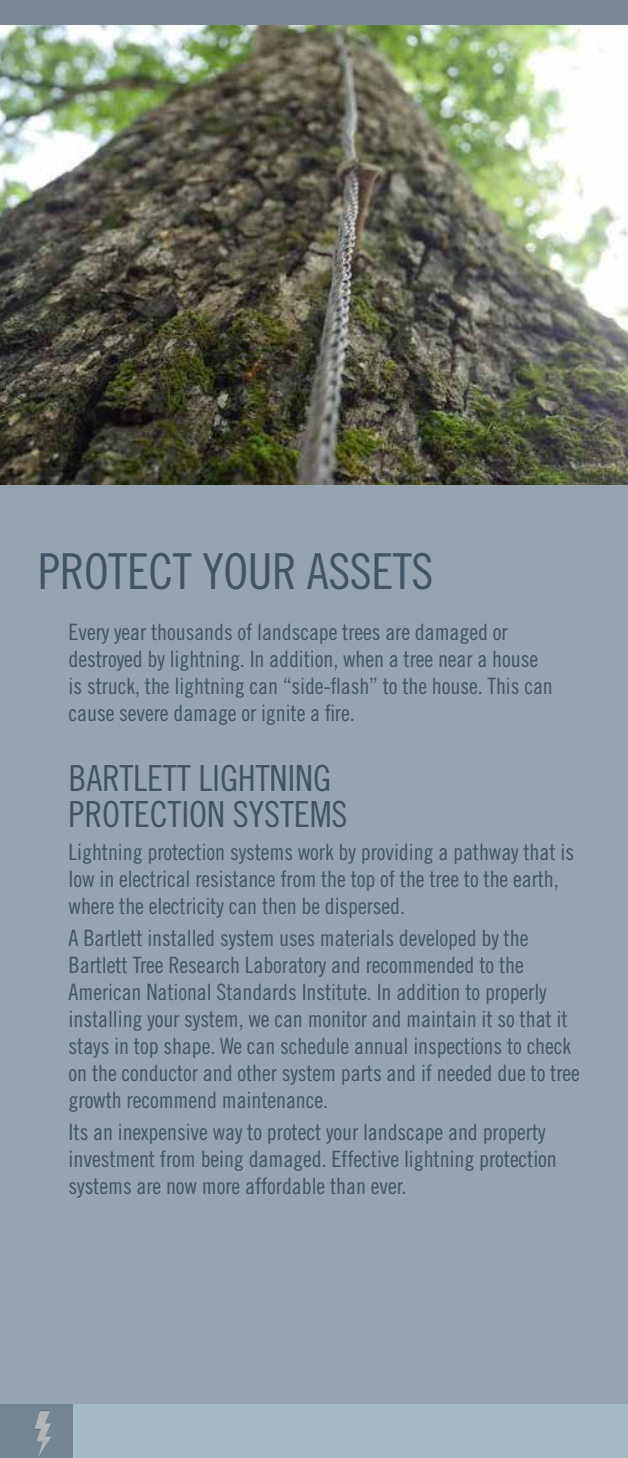
<style>
.page{position:relative;width:628px;height:1458px;background:#97a3ae}
.page>*{position:absolute;margin:0;border:0;box-sizing:border-box;transform-origin:0 0}
.t1{font:49.5px "Trade Gothic LT Std Cn 18";letter-spacing:-.01em;color:#415364}
.t2{font:36px/36px "Trade Gothic LT Std Cn 18";letter-spacing:-.005em;color:#415364}
.t3{font:22.5px/27px "Trade Gothic LT Std Cn 18";letter-spacing:-.005em;color:#415364}
</style>
<div class="page">
<div style="left:72px;top:1405px;width:556px;height:53px;background:#a4bbc3"></div>
<div style="left:0;top:1405px;width:72px;height:53px;background:#758592"></div>
<img style="left:0;top:25px;width:628px;height:460px">
<img style="left:34px;top:1410px;width:18px;height:47px">
<h1 class="t1" style="left:38px;top:542px;width:397px">PROTECT YOUR ASSETS</h1>
<p class="t3" style="left:69px;top:618px;width:486px">Every year thousands of landscape trees are damaged or destroyed by lightning. In addition, when a tree near a house is struck, the lightning can “side-flash” to the house. This can cause severe damage or ignite a fire.</p>
<h2 class="t2" style="left:69px;top:760px;width:280px">BARTLETT LIGHTNING<br>PROTECTION SYSTEMS</h2>
<p class="t3" style="left:69px;top:838px;width:507px">Lightning protection systems work by providing a pathway that is low in electrical resistance from the top of the tree to the earth, where the electricity can then be dispersed.</p>
<p class="t3" style="left:69px;top:924px;width:513px">A Bartlett installed system uses materials developed by the Bartlett Tree Research Laboratory and recommended to the American National Standards Institute. In addition to properly installing your system, we can monitor and maintain it so that it stays in top shape. We can schedule annual inspections to check on the conductor and other system parts and if needed due to tree growth recommend maintenance.</p>
<p class="t3" style="left:69px;top:1118px;width:490px">Its an inexpensive way to protect your landscape and property investment from being damaged. Effective lightning protection systems are now more affordable than ever.</p>
</div>
